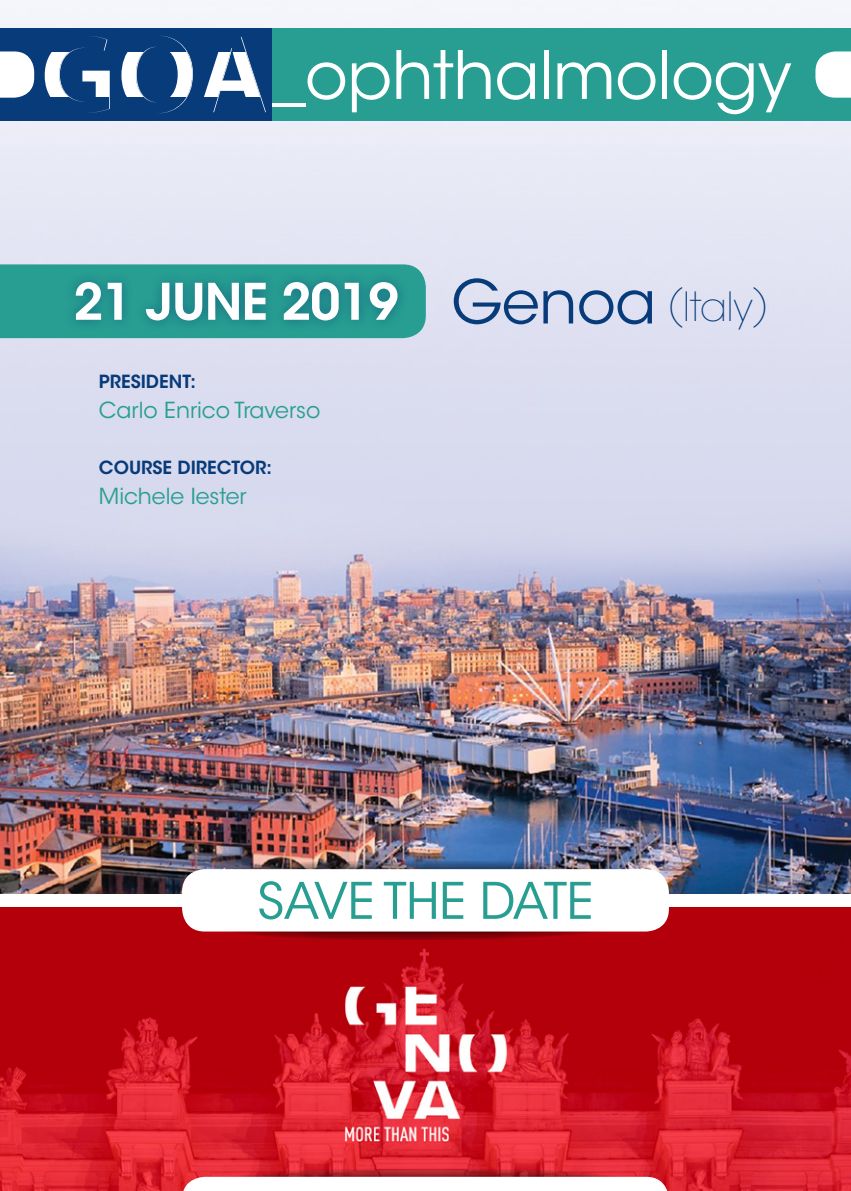
<style>
.page{position:relative;width:851px;height:1191px;background:#fff}
.page>*{position:absolute;margin:0;border:0;box-sizing:border-box;transform-origin:0 0}
.t1{font:66px "ITC Avant Garde Std";letter-spacing:-.01em;color:#fff}
.t2{font:600 50px "ITC Avant Garde Std";letter-spacing:-.02em;color:#fff}
.t3{font:50px "ITC Avant Garde Std";letter-spacing:-.01em;color:#279e91}
.t4{font:22px "ITC Avant Garde Std";color:#279e91}
.t5{font:600 18px "ITC Avant Garde Std";color:#083b7a}
.s1{font-weight:400;font-size:60px;color:#083b7a}
.s2{font-weight:200;font-size:40px;color:#083b7a}
</style>
<div class="page">
<img style="left:0;top:0;width:850px;height:893px">
<img style="left:0;top:907px;width:850px;height:284px">
<img style="left:182px;top:860px;width:486px;height:80px;border-radius:50%">
<div style="left:182px;top:869px;width:486px;height:62px;background:#fff;border-radius:23px"></div>
<svg style="left:182px;top:1168px;width:486px;height:23px"></svg>
<div style="left:0;top:264px;width:426px;height:74px;background:#279e91"></div>
<div style="left:64px;top:271px;width:345px;height:61px;background:#083b7a;opacity:.5"></div>
<div style="left:193px;top:28px;width:657px;height:92px;background:#279e91"></div>
<div style="left:0;top:28px;width:271px;height:93px;background:#083b7a"></div>
<svg style="left:45px;top:36px;width:221px;height:77px"></svg>
<svg style="left:0;top:51px;width:34px;height:47px;background:#e2e8ef"></svg>
<svg style="left:815px;top:51px;width:35px;height:47px;background:#e3f2f0"></svg>
<h1 class="t1" style="left:272px;top:35px;width:520px">_ophthalmology</h1>
<h2 class="t2" style="left:73px;top:270px;width:697px">21 JUNE 2019 <span class="s1">Genoa</span> <span class="s2">(Italy)</span></h2>
<p class="t5" style="left:99px;top:370px;width:98px">PRESIDENT:</p>
<p class="t4" style="left:99px;top:397px;width:223px">Carlo Enrico Traverso</p>
<p class="t5" style="left:99px;top:456px;width:174px">COURSE DIRECTOR:</p>
<p class="t4" style="left:99px;top:483px;width:149px">Michele Iester</p>
<h2 class="t3" style="left:257px;top:870px;width:337px">SAVE THE DATE</h2>
</div>
